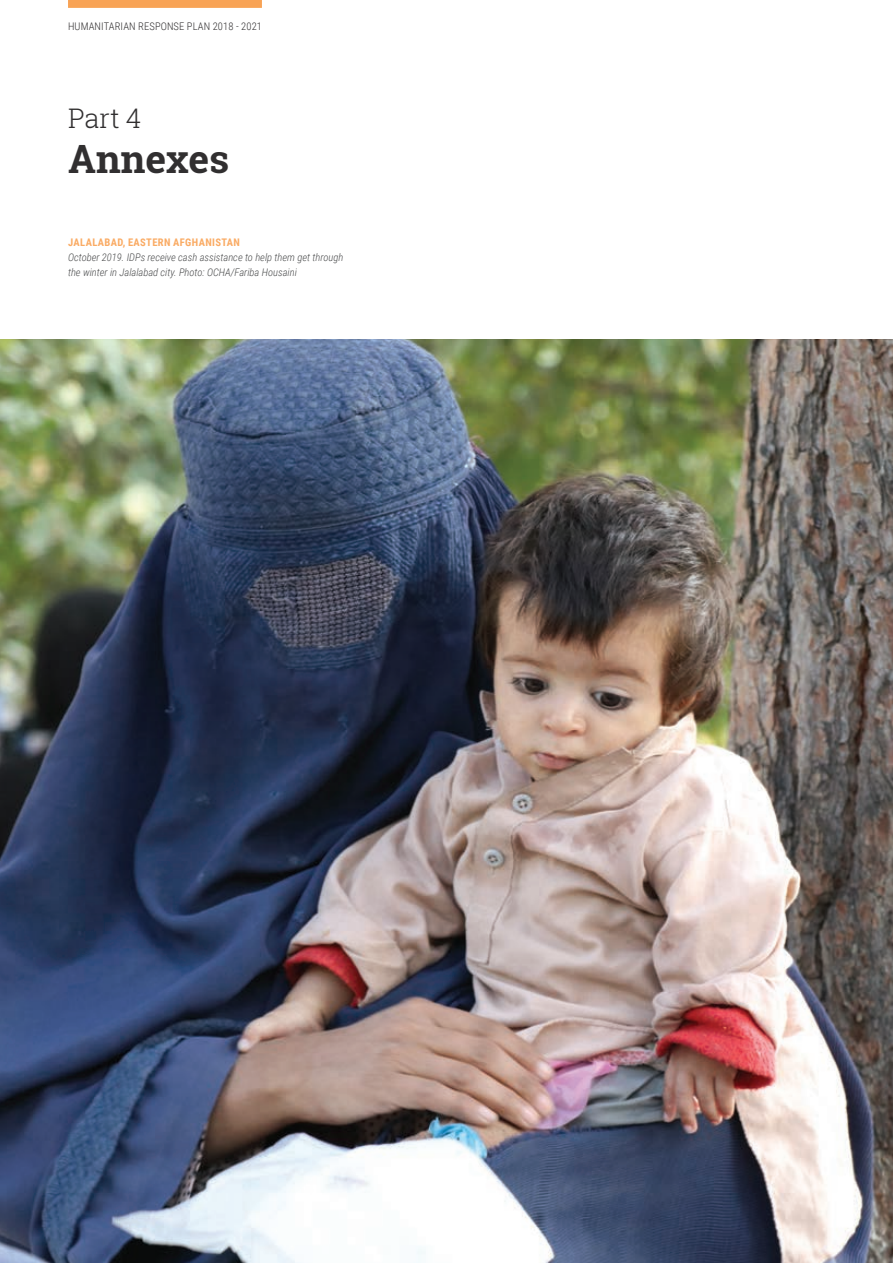
<style>
.page{position:relative;width:893px;height:1263px;background:#fff}
.page>*{position:absolute;margin:0;border:0;box-sizing:border-box;transform-origin:0 0}
.t1{font:700 39px "Roboto Slab";color:#312f30}
.Section_number{font:300 27px "Roboto Slab";color:#312f30}
.Caption___Credit{font:italic 300 10.5px/15px "Roboto Condensed";color:#4a4b4c}
.t2{font:300 10.5px "Roboto Condensed";letter-spacing:.01em;color:#312f30}
.t3{font:700 10.5px "Roboto Condensed";letter-spacing:.035em;color:#faab64}
</style>
<div class="page">
<div style="left:68px;top:0;width:194px;height:8px;background:#f8a355"></div>
<img style="left:0;top:339px;width:893px;height:924px">
<p class="t2" style="left:68px;top:19px;width:195px">HUMANITARIAN RESPONSE PLAN 2018 - 2021</p>
<p class="Section_number" style="left:68px;top:100px;width:75px">Part 4</p>
<p class="t1" style="left:68px;top:132px;width:163px">Annexes</p>
<p class="t3" style="left:68px;top:235px;width:173px">JALALABAD, EASTERN AFGHANISTAN</p>
<p class="Caption___Credit" style="left:68px;top:250px;width:277px">October 2019. IDPs receive cash assistance to help them get through the winter in Jalalabad city. Photo: OCHA/Fariba Housaini</p>
</div>
